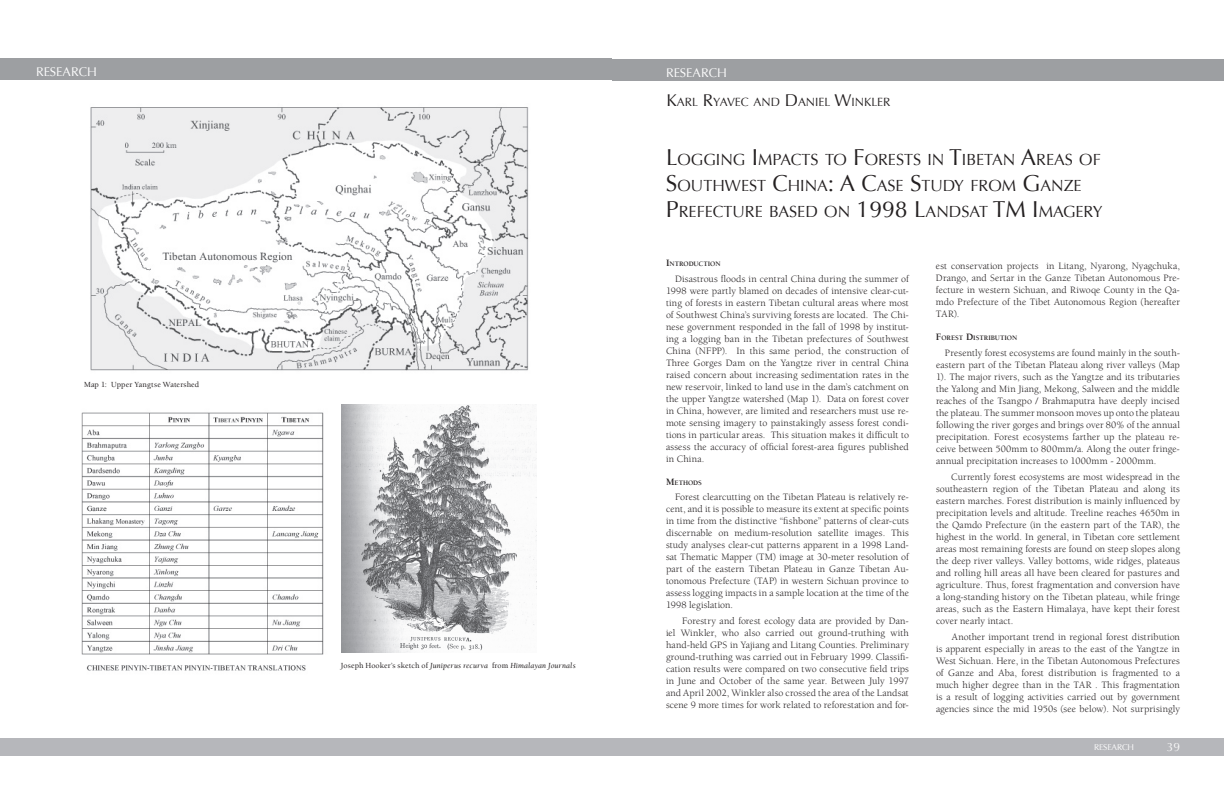
<style>
.page{position:relative;width:1224px;height:792px;background:#fff}
.page>*{position:absolute;margin:0;border:0;box-sizing:border-box;transform-origin:0 0}
.t1{font:16.1px/26px "Optima";color:#231f20}
.t2{font:12.6px "Optima";color:#fff}
.t3{font:12px "Optima";color:#f9f9f9}
.t4{font:11.9px "Optima";color:#231f20}
.t5{font:10px/12px "Berkeley Std";letter-spacing:.005em;color:#231f20;text-align:justify}
.t6{font:8.4px "Optima";letter-spacing:-.01em;color:#fff}
.t7{font:italic 8px "Berkeley Std";letter-spacing:.015em;color:#231f20}
.t8{font:500 8px "Berkeley Std";letter-spacing:.015em;color:#231f20}
.t9{font:700 7px "Berkeley Std";letter-spacing:-.01em;color:#231f20}
.s1{font-weight:500;font-style:normal}
.s2{font-size:17px}
.s3{font-size:23px}
.s4{font-size:10px}
</style>
<div class="page">
<div style="left:612px;top:738px;width:612px;height:18px;background:#b6b7bb"></div>
<div style="left:612px;top:59px;width:612px;height:22px;background:#9d9fa2"></div>
<div style="left:0;top:58px;width:612px;height:22px;background:#9d9fa2"></div>
<div style="left:0;top:738px;width:612px;height:18px;background:#b6b7bb"></div>
<img style="left:90px;top:107px;width:439px;height:264px">
<img style="left:81px;top:412px;width:243px;height:259px">
<img style="left:342px;top:405px;width:195px;height:248px">
<p class="t2" style="left:36px;top:64px;width:62px">RESEARCH</p>
<p class="t8" style="left:84px;top:380px;width:117px">Map 1: Upper Yangtse Watershed</p>
<p class="t7" style="left:341px;top:661px;width:236px"><span class="s1">Joseph Hooker’s sketch of</span> Juniperus recurva <span class="s1">from</span> Himalayan Journals</p>
<p class="t2" style="left:666px;top:65px;width:62px">RESEARCH</p>
<p class="t4" style="left:666px;top:95px;width:226px"><span class="s2">K</span>ARL <span class="s2">R</span>YAVEC AND <span class="s2">D</span>ANIEL <span class="s2">W</span>INKLER</p>
<h1 class="t1" style="left:666px;top:147px;width:438px"><span class="s3">L</span>OGGING <span class="s3">I</span>MPACTS TO <span class="s3">F</span>ORESTS IN <span class="s3">T</span>IBETAN <span class="s3">A</span>REAS OF<br><span class="s3">S</span>OUTHWEST <span class="s3">C</span>HINA<span class="s3">: A C</span>ASE <span class="s3">S</span>TUDY FROM <span class="s3">G</span>ANZE<br><span class="s3">P</span>REFECTURE BASED ON <span class="s3">1998 L</span>ANDSAT <span class="s3">TM I</span>MAGERY</h1>
<p class="t9" style="left:666px;top:260px;width:56px"><span class="s4">I</span>NTRODUCTION</p>
<p class="t5" style="left:666px;top:273px;width:245px;text-indent:9px">Disastrous floods in central China during the summer of 1998 were partly blamed on decades of intensive clear-cut&shy;ting of forests in eastern Tibetan cultural areas where most of Southwest China’s surviving forests are located. The Chi&shy;nese government responded in the fall of 1998 by institut&shy;ing a logging ban in the Tibetan prefectures of Southwest China (NFPP). In this same period, the construction of Three Gorges Dam on the Yangtze river in central China raised concern about increasing sedimentation rates in the new reservoir, linked to land use in the dam’s catchment on the upper Yangtze watershed (Map 1). Data on forest cover in China, however, are limited and researchers must use re&shy;mote sensing imagery to painstakingly assess forest condi&shy;tions in particular areas. This situation makes it difficult to assess the accuracy of official forest-area figures published in China.</p>
<p class="t9" style="left:666px;top:479px;width:38px"><span class="s4">M</span>ETHODS</p>
<p class="t5" style="left:666px;top:491px;width:245px;text-indent:9px">Forest clearcutting on the Tibetan Plateau is relatively re&shy;cent, and it is possible to measure its extent at specific points in time from the distinctive “fishbone” patterns of clear-cuts discernable on medium-resolution satellite images. This study analyses clear-cut patterns apparent in a 1998 Land&shy;sat Thematic Mapper (TM) image at 30-meter resolution of part of the eastern Tibetan Plateau in Ganze Tibetan Au&shy;tonomous Prefecture (TAP) in western Sichuan province to assess logging impacts in a sample location at the time of the 1998 legislation.</p>
<p class="t5" style="left:666px;top:615px;width:244px;text-indent:16px">Forestry and forest ecology data are provided by Dan&shy;iel Winkler, who also carried out ground-truthing with hand-held GPS in Yajiang and Litang Counties. Preliminary ground-truthing was carried out in February 1999. Classifi&shy;cation results were compared on two consecutive field trips in June and October of the same year. Between July 1997 and April 2002, Winkler also crossed the area of the Landsat scene 9 more times for work related to reforestation and for-</p>
<p class="t5" style="left:936px;top:260px;width:245px">est conservation projects in Litang, Nyarong, Nyagchuka, Drango, and Sertar in the Ganze Tibetan Autonomous Pre&shy;fecture in western Sichuan, and Riwoqe County in the Qa&shy;mdo Prefecture of the Tibet Autonomous Region (hereafter TAR).</p>
<p class="t9" style="left:936px;top:334px;width:83px"><span class="s4">F</span>OREST <span class="s4">D</span>ISTRIBUTION</p>
<p class="t5" style="left:936px;top:347px;width:246px;text-indent:9px">Presently forest ecosystems are found mainly in the south&shy;eastern part of the Tibetan Plateau along river valleys (Map 1). The major rivers, such as the Yangtze and its tributaries the Yalong and Min Jiang, Mekong, Salween and the middle reaches of the Tsangpo / Brahmaputra have deeply incised the plateau. The summer monsoon moves up onto the plateau following the river gorges and brings over 80% of the annual precipitation. Forest ecosystems farther up the plateau re&shy;ceive between 500mm to 800mm/a. Along the outer fringe&shy;annual precipitation increases to 1000mm - 2000mm.</p>
<p class="t5" style="left:936px;top:471px;width:246px;text-indent:15px">Currently forest ecosystems are most widespread in the southeastern region of the Tibetan Plateau and along its eastern marches. Forest distribution is mainly influenced by precipitation levels and altitude. Treeline reaches 4650m in the Qamdo Prefecture (in the eastern part of the TAR), the highest in the world. In general, in Tibetan core settlement areas most remaining forests are found on steep slopes along the deep river valleys. Valley bottoms, wide ridges, plateaus and rolling hill areas all have been cleared for pastures and agriculture. Thus, forest fragmentation and conversion have a long-standing history on the Tibetan plateau, while fringe areas, such as the Eastern Himalaya, have kept their forest cover nearly intact.</p>
<p class="t5" style="left:936px;top:631px;width:246px;text-indent:16px">Another important trend in regional forest distribution is apparent especially in areas to the east of the Yangtze in West Sichuan. Here, in the Tibetan Autonomous Prefectures of Ganze and Aba, forest distribution is fragmented to a much higher degree than in the TAR . This fragmentation is a result of logging activities carried out by government agencies since the mid 1950s (see below). Not surprisingly</p>
<p class="t6" style="left:1094px;top:743px;width:41px">RESEARCH</p>
<p class="t3" style="left:1167px;top:740px;width:15px">39</p>
</div>
